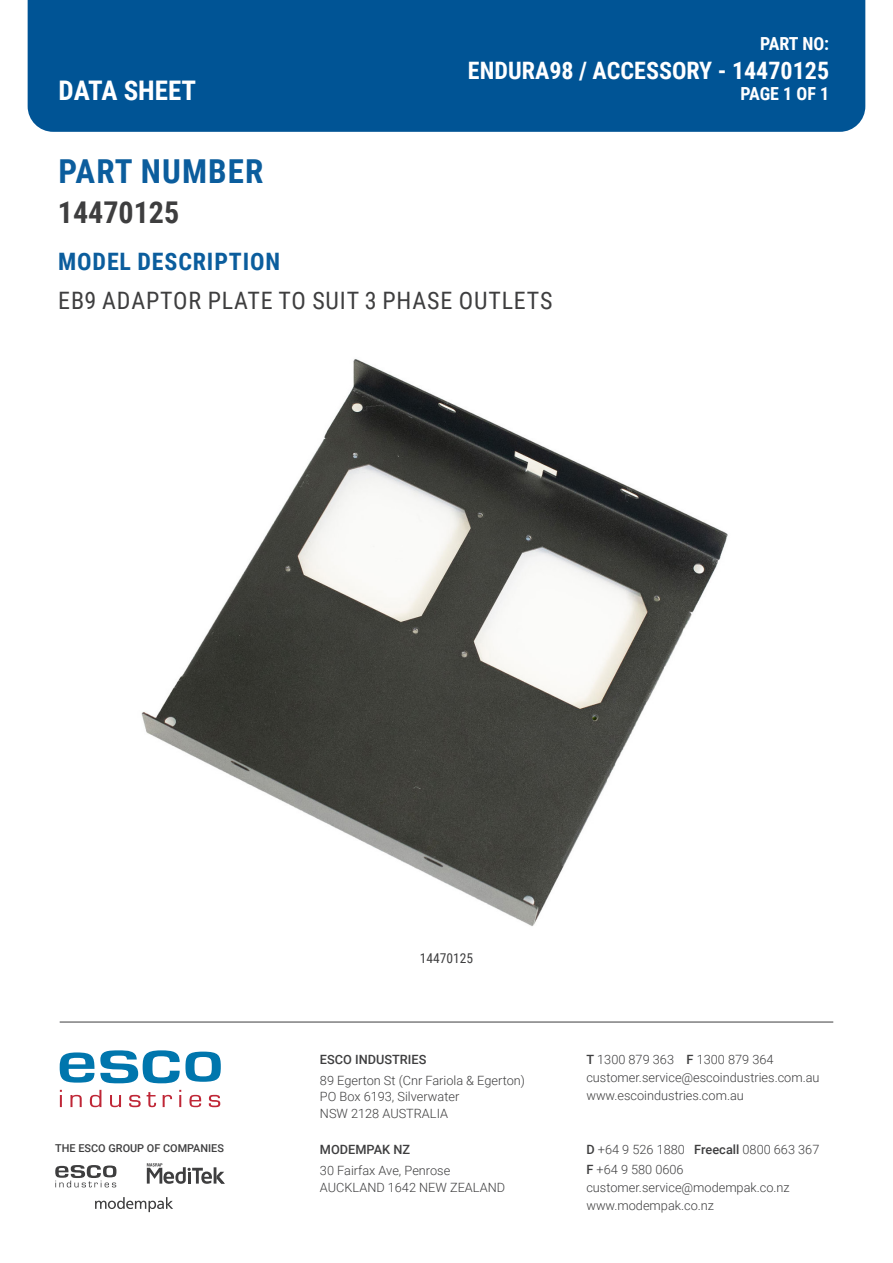
<style>
.page{position:relative;width:893px;height:1263px;background:#fff}
.page>*{position:absolute;margin:0;border:0;box-sizing:border-box;transform-origin:0 0}
.Header__Part_No{font:700 33px "Roboto Condensed";letter-spacing:.035em;color:#0b5d9d}
.Part_Number{font:700 30px "Roboto Condensed";color:#3e3e3f}
.t1{font:700 27px "Roboto Condensed";color:#fff}
.Model_Description{font:24px "Roboto Condensed";letter-spacing:.035em;color:#3e3e3f}
.Masthead_Codes{font:700 24px "Roboto Condensed";color:#fff}
.Header__Model_Des{font:700 24px "Roboto Condensed";letter-spacing:.035em;color:#0b5d9d}
.Masthead_Codes-2{font:700 18px "Roboto Condensed";color:#fff}
.Masthead_Codes_SML{font:700 18px "Roboto Condensed";letter-spacing:-.01em;color:#fff}
.IMAGE_DESC{font:13.5px "Roboto Condensed";color:#3e3e3f}
.t2{font:300 12.75px/16.5px "Roboto";color:#3e3e3f}
.t3{font:500 12.75px "Roboto";color:#3e3e3f}
.t4{font:500 10.95px "Roboto";color:#3e3e3f}
.s1{font-weight:500}
</style>
<div class="page">
<div style="left:28px;top:0;width:837px;height:132px;background:#005495"></div>
<svg style="left:60px;top:1052px;width:34px;height:30px"></svg>
<svg style="left:100px;top:1050px;width:121px;height:33px"></svg>
<svg style="left:60px;top:1090px;width:2px;height:17px"></svg>
<svg style="left:70px;top:1095px;width:12px;height:12px"></svg>
<svg style="left:90px;top:1090px;width:11px;height:17px"></svg>
<svg style="left:110px;top:1095px;width:11px;height:12px"></svg>
<svg style="left:129px;top:1095px;width:12px;height:12px"></svg>
<svg style="left:147px;top:1092px;width:9px;height:15px"></svg>
<svg style="left:163px;top:1095px;width:9px;height:12px"></svg>
<svg style="left:179px;top:1090px;width:2px;height:17px"></svg>
<svg style="left:189px;top:1095px;width:12px;height:12px"></svg>
<svg style="left:209px;top:1095px;width:11px;height:12px"></svg>
<svg style="left:55px;top:1165px;width:61px;height:22px"></svg>
<svg style="left:147px;top:1163px;width:78px;height:21px"></svg>
<svg style="left:95px;top:1197px;width:78px;height:15px"></svg>
<hr style="left:60px;top:1022px;width:773px;height:1px;background:#3e3e3f">
<img style="left:141px;top:359px;width:587px;height:567px">
<h3 class="t1" style="left:58px;top:72px;width:139px">DATA SHEET</h3>
<p class="Masthead_Codes_SML" style="left:760px;top:31px;width:71px">PART NO:</p>
<p class="Masthead_Codes" style="left:468px;top:53px;width:363px">ENDURA98 / ACCESSORY - 14470125</p>
<p class="Masthead_Codes-2" style="left:740px;top:81px;width:90px">PAGE 1 OF 1</p>
<p class="Header__Part_No" style="left:58px;top:149px;width:207px">PART NUMBER</p>
<p class="Part_Number" style="left:58px;top:191px;width:123px">14470125</p>
<p class="Header__Model_Des" style="left:58px;top:245px;width:223px">MODEL DESCRIPTION</p>
<p class="Model_Description" style="left:58px;top:283px;width:496px">EB9 ADAPTOR PLATE TO SUIT 3 PHASE OUTLETS</p>
<p class="t4" style="left:55px;top:1140px;width:170px">THE ESCO GROUP OF COMPANIES</p>
<p class="IMAGE_DESC" style="left:420px;top:949px;width:55px">14470125</p>
<p class="t3" style="left:320px;top:1050px;width:108px">ESCO INDUSTRIES</p>
<p class="t2" style="left:320px;top:1071px;width:207px">89 Egerton St (Cnr Fariola &amp; Egerton)<br>PO Box 6193, Silverwater<br>NSW 2128 AUSTRALIA</p>
<p class="t3" style="left:320px;top:1140px;width:92px">MODEMPAK NZ</p>
<p class="t2" style="left:320px;top:1162px;width:187px">30 Fairfax Ave, Penrose<br>AUCKLAND 1642 NEW ZEALAND</p>
<p class="t2" style="left:586px;top:1050px;width:235px;line-height:18px"><span class="s1">T</span> 1300 879 363 <span class="s1">F</span> 1300 879 364 customer.service@escoindustries.com.au www.escoindustries.com.au</p>
<p class="t2" style="left:586px;top:1139px;width:234px;line-height:19.5px"><span class="s1">D</span> +64 9 526 1880 <span class="s1">Freecall</span> 0800 663 367<br><span class="s1">F</span> +64 9 580 0606</p>
<p class="t2" style="left:586px;top:1177px;width:205px;line-height:18px">customer.service@modempak.co.nz www.modempak.co.nz</p>
</div>
